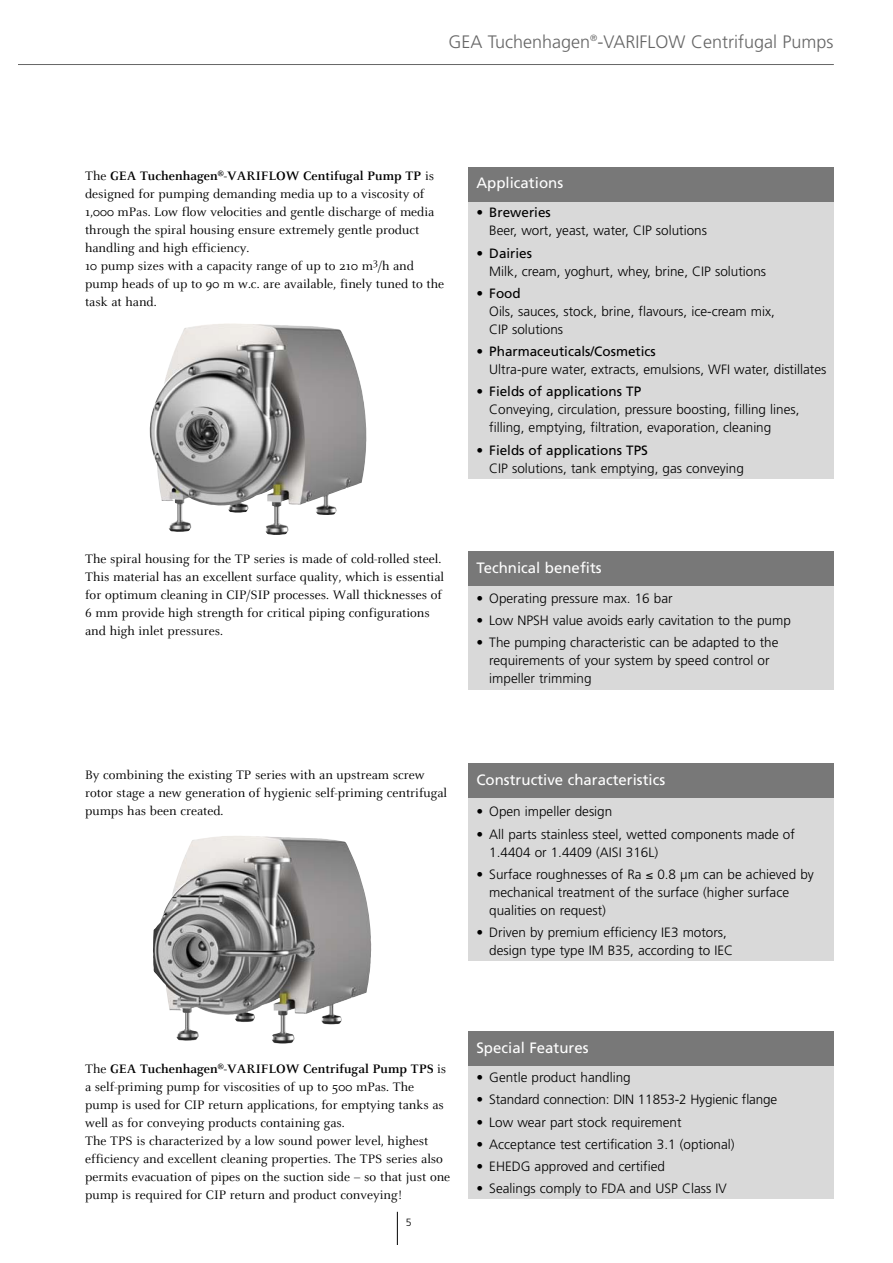
<style>
.page{position:relative;width:893px;height:1263px;background:#fff}
.page>*{position:absolute;margin:0;border:0;box-sizing:border-box;transform-origin:0 0}
.t1{font:300 18px "Frutiger";color:#666}
.t2{font:15px "Frutiger";color:#fff}
.t3{font:13.5px/18px "Celeste OT";color:#000}
.t4{font:300 13.5px/18px "Frutiger";color:#000}
.t5{font:13.5px "Frutiger";color:#000}
.t6{font:300 10.5px "Frutiger";color:#000}
.s1{font-weight:700}
</style>
<div class="page">
<hr style="left:397px;top:1212px;width:1px;height:33px;background:#000">
<img style="left:149px;top:325px;width:212px;height:210px">
<div style="left:468px;top:201px;width:365px;height:278px;background:#d9d9d9"></div>
<div style="left:468px;top:586px;width:365px;height:104px;background:#d9d9d9"></div>
<div style="left:468px;top:798px;width:365px;height:163px;background:#d9d9d9"></div>
<div style="left:468px;top:1065px;width:365px;height:134px;background:#d9d9d9"></div>
<img style="left:153px;top:849px;width:198px;height:195px">
<div style="left:468px;top:167px;width:365px;height:34px;background:#787878"></div>
<div style="left:468px;top:552px;width:365px;height:34px;background:#787878"></div>
<div style="left:468px;top:764px;width:365px;height:34px;background:#787878"></div>
<div style="left:468px;top:1032px;width:365px;height:34px;background:#787878"></div>
<hr style="left:18px;top:64px;width:815px;height:1px;background:#666">
<h1 class="t1" style="left:448px;top:34px;width:387px">GEA Tuchenhagen<sup>®</sup>-VARIFLOW Centrifugal Pumps</h1>
<p class="t3" style="left:85px;top:168px;width:360px">The <span class="s1">GEA Tuchenhagen</span><sup>®</sup><span class="s1">-VARIFLOW Centifugal Pump TP</span> is designed for pumping demanding media up to a viscosity of 1,000 mPas. Low flow velocities and gentle discharge of media through the spiral housing ensure extremely gentle product handling and high efficiency.<br>10 pump sizes with a capacity range of up to 210 m<sup>3</sup>/h and pump heads of up to 90 m w.c. are available, finely tuned to the task at hand.</p>
<p class="t3" style="left:85px;top:551px;width:360px">The spiral housing for the TP series is made of cold-rolled steel.<br>This material has an excellent surface quality, which is essential for optimum cleaning in CIP/SIP processes. Wall thicknesses of 6 mm provide high strength for critical piping configurations and high inlet pressures.</p>
<p class="t2" style="left:476px;top:177px;width:88px">Applications</p>
<p class="t5" style="left:476px;top:207px;width:76px">• Breweries</p>
<p class="t4" style="left:489px;top:223px;width:219px">Beer, wort, yeast, water, CIP solutions</p>
<p class="t5" style="left:476px;top:248px;width:57px">• Dairies</p>
<p class="t4" style="left:489px;top:263px;width:278px">Milk, cream, yoghurt, whey, brine, CIP solutions</p>
<p class="t5" style="left:476px;top:288px;width:46px">• Food</p>
<p class="t4" style="left:489px;top:303px;width:287px">Oils, sauces, stock, brine, flavours, ice-cream mix,<br>CIP solutions</p>
<p class="t5" style="left:476px;top:346px;width:181px">• Pharmaceuticals/Cosmetics</p>
<p class="t4" style="left:489px;top:362px;width:338px">Ultra-pure water, extracts, emulsions, WFI water, distillates</p>
<p class="t5" style="left:476px;top:386px;width:166px">• Fields of applications TP</p>
<p class="t4" style="left:489px;top:402px;width:312px">Conveying, circulation, pressure boosting, filling lines, filling, emptying, filtration, evaporation, cleaning</p>
<p class="t5" style="left:476px;top:445px;width:173px">• Fields of applications TPS</p>
<p class="t4" style="left:489px;top:460px;width:256px">CIP solutions, tank emptying, gas conveying</p>
<p class="t2" style="left:476px;top:562px;width:127px">Technical benefits</p>
<p class="t4" style="left:476px;top:590px;width:198px">• Operating pressure max. 16 bar</p>
<p class="t4" style="left:476px;top:612px;width:316px">• Low NPSH value avoids early cavitation to the pump</p>
<p class="t4" style="left:489px;top:635px;width:291px;text-indent:-13px">• The pumping characteristic can be adapted to the requirements of your system by speed control or impeller trimming</p>
<p class="t3" style="left:85px;top:767px;width:363px">By combining the existing TP series with an upstream screw rotor stage a new generation of hygienic self-priming centrifugal pumps has been created.</p>
<p class="t2" style="left:476px;top:773px;width:190px">Constructive characteristics</p>
<p class="t4" style="left:476px;top:804px;width:137px">• Open impeller design</p>
<p class="t4" style="left:489px;top:826px;width:307px;text-indent:-13px">• All parts stainless steel, wetted components made of<br>1.4404 or 1.4409 (AISI 316L)</p>
<p class="t4" style="left:489px;top:866px;width:326px;text-indent:-13px">• Surface roughnesses of Ra ≤ 0.8 µm can be achieved by mechanical treatment of the surface (higher surface qualities on request)</p>
<p class="t4" style="left:489px;top:925px;width:245px;text-indent:-13px">• Driven by premium efficiency IE3 motors, design type type IM B35, according to IEC</p>
<p class="t3" style="left:85px;top:1061px;width:367px">The <span class="s1">GEA Tuchenhagen</span><sup>®</sup><span class="s1">-VARIFLOW Centrifugal Pump TPS</span> is a self-priming pump for viscosities of up to 500 mPas. The pump is used for CIP return applications, for emptying tanks as well as for conveying products containing gas.<br>The TPS is characterized by a low sound power level, highest efficiency and excellent cleaning properties. The TPS series also permits evacuation of pipes on the suction side – so that just one pump is required for CIP return and product conveying!</p>
<p class="t6" style="left:406px;top:1218px;width:7px">5</p>
<p class="t2" style="left:476px;top:1042px;width:114px">Special Features</p>
<p class="t4" style="left:476px;top:1070px;width:156px">• Gentle product handling</p>
<p class="t4" style="left:476px;top:1092px;width:302px">• Standard connection: DIN 11853-2 Hygienic flange</p>
<p class="t4" style="left:476px;top:1114px;width:206px">• Low wear part stock requirement</p>
<p class="t4" style="left:476px;top:1136px;width:259px">• Acceptance test certification 3.1 (optional)</p>
<p class="t4" style="left:476px;top:1159px;width:190px">• EHEDG approved and certified</p>
<p class="t4" style="left:476px;top:1181px;width:252px">• Sealings comply to FDA and USP Class IV</p>
</div>
